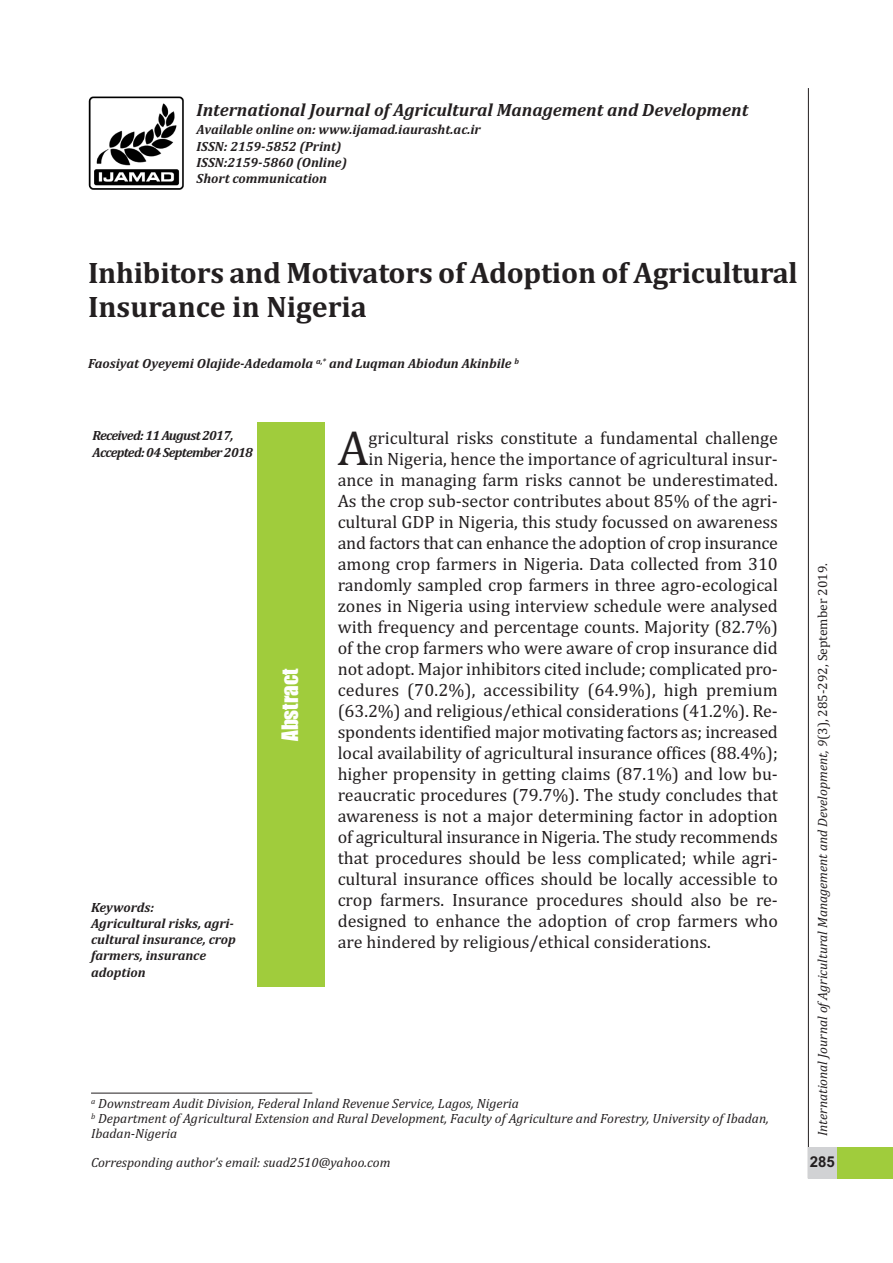
<style>
.page{position:relative;width:893px;height:1263px;background:#fff}
.page>*{position:absolute;margin:0;border:0;box-sizing:border-box;transform-origin:0 0}
.t1{font:49.5px "Cambria";color:#231f20}
.t2{font:700 30px/34.5px "Cambria";letter-spacing:-.01em;color:#231f20}
.t3{font:21px "Impact";color:#fff}
.t4{font:18px "Cambria";color:#231f20}
.t5{font:italic 700 18px "Cambria";color:#231f20}
.t6{font:700 15px "Arial";color:#231f20}
.t7{font:italic 13.5px/14.7px "Cambria";color:#231f20}
.t8{font:italic 700 13.5px/16.2px "Cambria";color:#231f20}
.t9{font:italic 700 13.5px/16.2px "Cambria";letter-spacing:-.05em;color:#231f20}
.s1{font-style:normal}
</style>
<div class="page">
<div style="left:808px;top:1147px;width:85px;height:32px;background:#a0cc3c"></div>
<hr style="left:808px;top:88px;width:1px;height:1090px;background:#231f20">
<div style="left:808px;top:1147px;width:29px;height:32px;background:#d1d2d4"></div>
<img style="left:88px;top:96px;width:96px;height:94px">
<div style="left:257px;top:422px;width:67px;height:565px;background:#a0cc3c"></div>
<hr style="left:91px;top:1093px;width:221px;height:1px;background:#231f20">
<p class="t5" style="left:197px;top:100px;width:553px">International Journal of Agricultural Management and Development</p>
<p class="t8" style="left:197px;top:122px;width:286px">Available online on: www.ijamad.iaurasht.ac.ir<br>ISSN: 2159-5852 (Print)<br>ISSN:2159-5860 (Online)<br>Short communication</p>
<h2 class="t2" style="left:88px;top:255px;width:711px">Inhibitors and Motivators of Adoption of Agricultural<br>Insurance in Nigeria</h2>
<p class="t8" style="left:88px;top:356px;width:433px">Faosiyat Oyeyemi Olajide-Adedamola <sup>a,*</sup> and Luqman Abiodun Akinbile <sup>b</sup></p>
<p class="t9" style="left:93px;top:427px;width:162px">Received: 11 August 2017,<br>Accepted: 04 September 2018</p>
<h1 class="t1" style="left:338px;top:419px;width:32px">A</h1>
<p class="t4" style="left:368px;top:427px;width:411px">gricultural risks constitute a fundamental challenge</p>
<p class="t4" style="left:368px;top:448px;width:411px">in Nigeria, hence the importance of agricultural insur-</p>
<p class="t4" style="left:338px;top:469px;width:442px">ance in managing farm risks cannot be underestimated.</p>
<p class="t4" style="left:338px;top:490px;width:442px">As the crop sub-sector contributes about 85% of the agri-</p>
<p class="t4" style="left:338px;top:511px;width:442px">cultural GDP in Nigeria, this study focussed on awareness</p>
<p class="t4" style="left:338px;top:532px;width:442px">and factors that can enhance the adoption of crop insurance</p>
<p class="t4" style="left:338px;top:553px;width:442px">among crop farmers in Nigeria. Data collected from 310</p>
<p class="t4" style="left:338px;top:574px;width:442px">randomly sampled crop farmers in three agro-ecological</p>
<p class="t4" style="left:338px;top:595px;width:442px">zones in Nigeria using interview schedule were analysed</p>
<p class="t4" style="left:338px;top:616px;width:442px">with frequency and percentage counts. Majority (82.7%)</p>
<p class="t4" style="left:338px;top:637px;width:442px">of the crop farmers who were aware of crop insurance did</p>
<p class="t4" style="left:338px;top:658px;width:442px">not adopt. Major inhibitors cited include; complicated pro-</p>
<p class="t4" style="left:338px;top:679px;width:442px">cedures (70.2%), accessibility (64.9%), high premium</p>
<p class="t4" style="left:338px;top:700px;width:442px">(63.2%) and religious/ethical considerations (41.2%). Re-</p>
<p class="t4" style="left:338px;top:721px;width:442px">spondents identified major motivating factors as; increased</p>
<p class="t4" style="left:338px;top:742px;width:442px">local availability of agricultural insurance offices (88.4%);</p>
<p class="t4" style="left:338px;top:763px;width:442px">higher propensity in getting claims (87.1%) and low bu-</p>
<p class="t4" style="left:338px;top:784px;width:442px">reaucratic procedures (79.7%). The study concludes that</p>
<p class="t4" style="left:338px;top:805px;width:442px">awareness is not a major determining factor in adoption</p>
<p class="t4" style="left:338px;top:826px;width:442px">of agricultural insurance in Nigeria. The study recommends</p>
<p class="t4" style="left:338px;top:847px;width:442px">that procedures should be less complicated; while agri-</p>
<p class="t4" style="left:338px;top:868px;width:442px">cultural insurance offices should be locally accessible to</p>
<p class="t4" style="left:338px;top:889px;width:442px">crop farmers. Insurance procedures should also be re-</p>
<p class="t4" style="left:338px;top:910px;width:442px">designed to enhance the adoption of crop farmers who</p>
<p class="t4" style="left:338px;top:931px;width:375px">are hindered by religious/ethical considerations.</p>
<p class="t3" style="left:278px;top:741px;width:74px;rotate:-90deg">Abstract</p>
<p class="t8" style="left:91px;top:899px;width:146px">Keywords:<br>Agricultural risks, agri&shy;cultural insurance, crop farmers, insurance adoption</p>
<p class="t7" style="left:91px;top:1096px;width:679px"><sup>a</sup> Downstream Audit Division, Federal Inland Revenue Service, Lagos, Nigeria<br><sup>b</sup> Department of Agricultural Extension and Rural Development, Faculty of Agriculture and Forestry, University of Ibadan,<br>Ibadan-Nigeria</p>
<p class="t7" style="left:91px;top:1155px;width:301px">Corresponding author’s email: suad2510@yahoo.com</p>
<p class="t7" style="left:815px;top:1136px;width:574px;rotate:-90deg">International Journal ofAgricultural Management and Development, 9<span class="s1">(3), 285-292, September 2019.</span></p>
<p class="t6" style="left:810px;top:1153px;width:27px">285</p>
</div>
